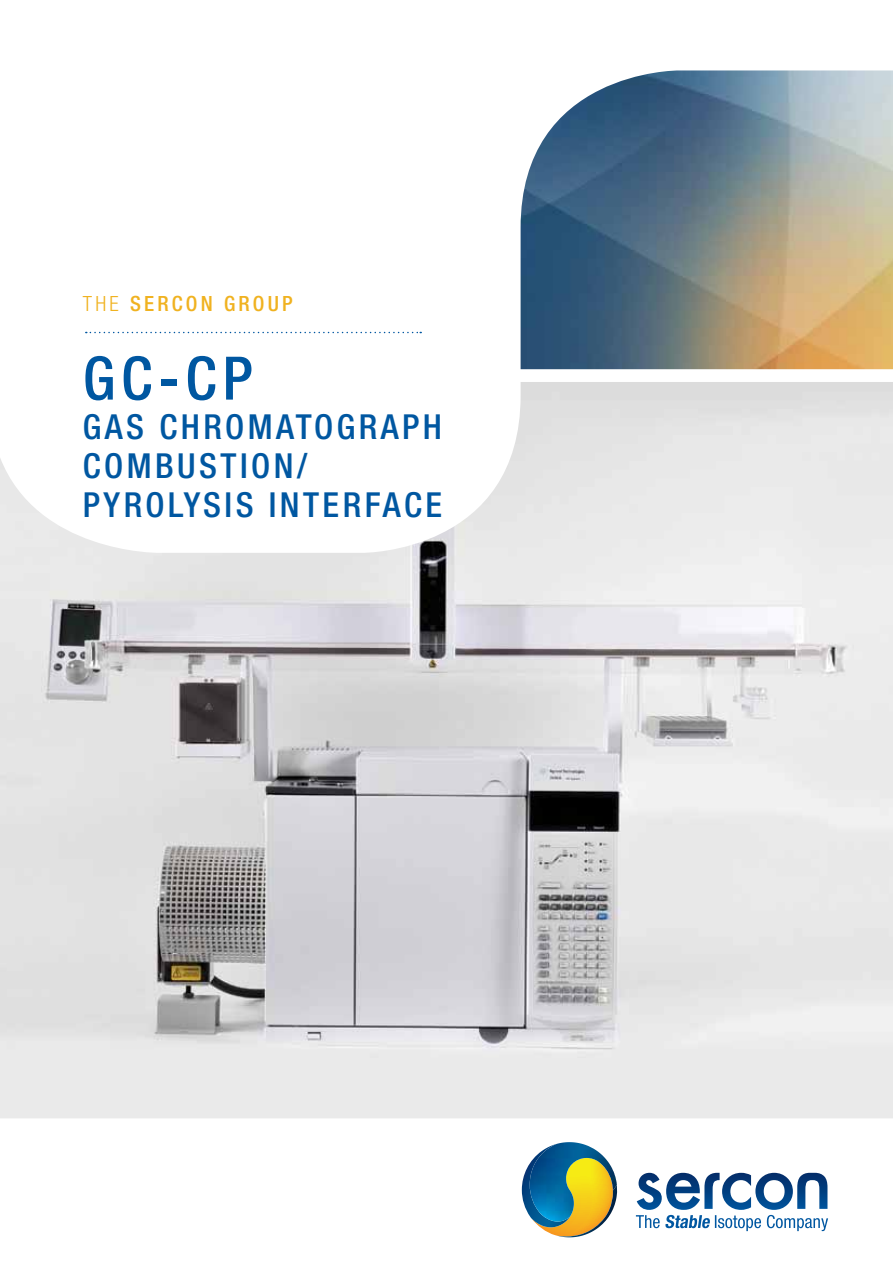
<style>
.page{position:relative;width:893px;height:1263px;background:#fff}
.page>*{position:absolute;margin:0;border:0;box-sizing:border-box;transform-origin:0 0}
.t1{font:500 condensed 60px "Helvetica Neue LT Pro";color:#0057a1}
.t2{font:500 condensed 34.5px/39px "Helvetica Neue LT Pro";letter-spacing:.1em;color:#0057a1}
.t3{font:500 condensed 21px "Helvetica Neue LT Pro";letter-spacing:.15em;color:#f0b220}
.s1{font-weight:300}
</style>
<div class="page">
<img style="left:521px;top:70px;width:372px;height:299px">
<svg style="left:522px;top:1163px;width:91px;height:73px"></svg>
<img style="left:574px;top:1142px;width:36px;height:23px">
<img style="left:574px;top:1165px;width:39px;height:25px">
<img style="left:530px;top:1142px;width:44px;height:79px">
<svg style="left:86px;top:332px;width:335px;height:1px"></svg>
<img style="left:0;top:382px;width:893px;height:736px">
<svg style="left:636px;top:1173px;width:192px;height:58px"></svg>
<p class="t3" style="left:83px;top:291px;width:211px"><span class="s1">The</span> SERCON GROUP</p>
<h1 class="t1" style="left:83px;top:342px;width:167px">GC-CP</h1>
<p class="t2" style="left:83px;top:406px;width:253px">GAS CHRO MATOGR</p>
<p class="t2" style="left:381px;top:406px;width:63px">APH</p>
<p class="t2" style="left:83px;top:445px;width:340px">COMBUSTION/<br>PYROLYSIS INTERFACE</p>
</div>
